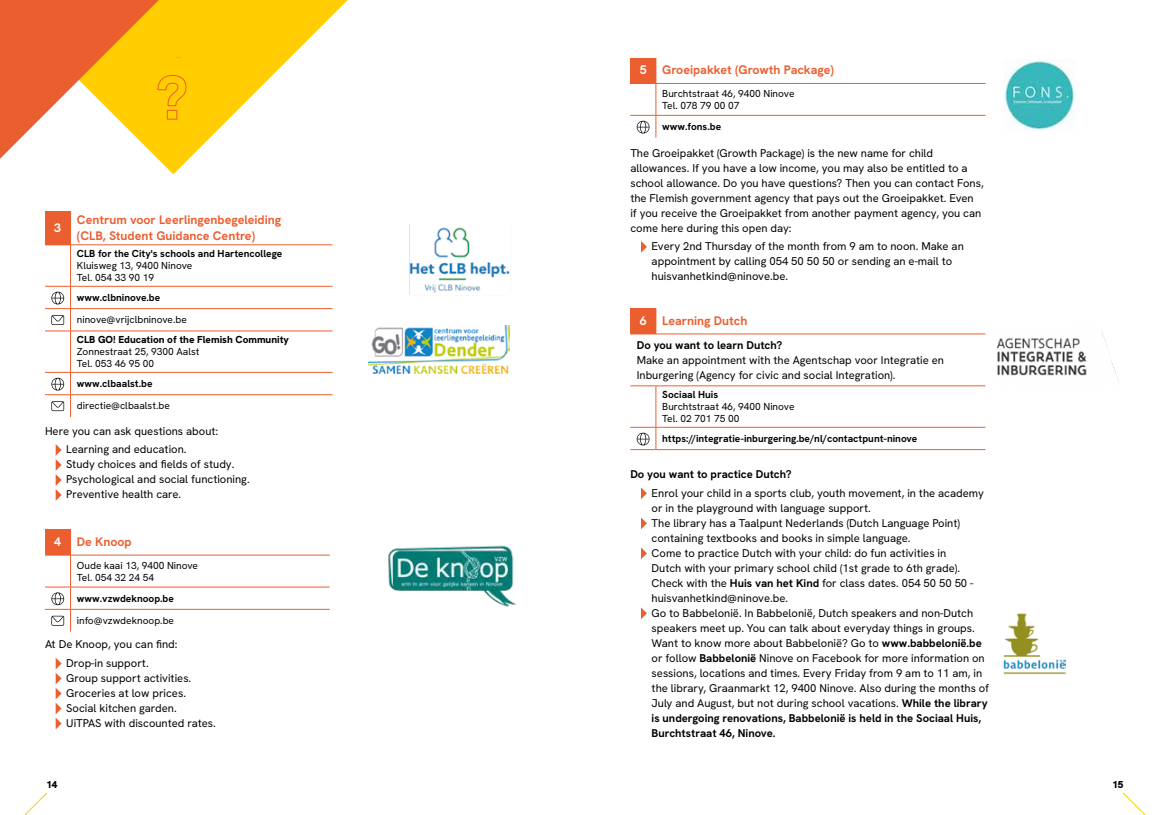
<style>
.page{position:relative;width:1170px;height:815px;background:#fff}
.page>*{position:absolute;margin:0;border:0;box-sizing:border-box;transform-origin:0 0}
.t1{font:700 12.38px/16.2px "HK Grotesk";color:#eb5e2f}
.t2{font:700 12.38px "HK Grotesk";color:#fff}
.t3{font:11.25px/15px "HK Grotesk";color:#000}
.t4{font:700 11.25px "HK Grotesk";color:#000}
.t5{font:10.12px/12.1px "HK Grotesk";color:#000}
.t6{font:700 10.12px "HK Grotesk";color:#000}
.t7{font:800 10.12px "HK Grotesk";color:#000}
.t8{font:900 10px "HK Grotesk";color:#000}
.s1{font-weight:700}
</style>
<div class="page">
<img style="left:409px;top:224px;width:101px;height:71px">
<img style="left:1004px;top:60px;width:71px;height:70px">
<img style="left:1003px;top:613px;width:62px;height:62px">
<img style="left:996px;top:333px;width:123px;height:49px">
<img style="left:368px;top:326px;width:141px;height:47px">
<img style="left:388px;top:545px;width:128px;height:62px">
<svg style="left:158px;top:0;width:189px;height:174px"></svg>
<svg style="left:0;top:0;width:187px;height:159px"></svg>
<div style="left:45px;top:211px;width:26px;height:34px;background:#eb5e2f"></div>
<svg style="left:45px;top:245px;width:25px;height:1px"></svg>
<hr style="left:71px;top:245px;width:261px;height:1px;background:#eb5e2f">
<hr style="left:70px;top:245px;width:1px;height:41px;background:#eb5e2f">
<hr style="left:71px;top:286px;width:261px;height:1px;background:#eb5e2f">
<hr style="left:71px;top:308px;width:261px;height:1px;background:#eb5e2f">
<hr style="left:71px;top:331px;width:261px;height:1px;background:#eb5e2f">
<hr style="left:70px;top:331px;width:1px;height:41px;background:#eb5e2f">
<hr style="left:71px;top:372px;width:261px;height:1px;background:#eb5e2f">
<hr style="left:71px;top:394px;width:261px;height:1px;background:#eb5e2f">
<svg style="left:45px;top:286px;width:26px;height:46px"></svg>
<svg style="left:45px;top:372px;width:26px;height:45px"></svg>
<svg style="left:630px;top:58px;width:26px;height:26px"></svg>
<hr style="left:656px;top:83px;width:329px;height:1px;background:#eb5e2f">
<hr style="left:655px;top:84px;width:1px;height:31px;background:#eb5e2f">
<hr style="left:656px;top:115px;width:329px;height:1px;background:#eb5e2f">
<svg style="left:630px;top:115px;width:26px;height:23px"></svg>
<svg style="left:45px;top:530px;width:26px;height:26px"></svg>
<hr style="left:71px;top:555px;width:259px;height:1px;background:#eb5e2f">
<hr style="left:70px;top:555px;width:1px;height:32px;background:#eb5e2f">
<hr style="left:71px;top:587px;width:259px;height:1px;background:#eb5e2f">
<hr style="left:71px;top:609px;width:259px;height:1px;background:#eb5e2f">
<svg style="left:45px;top:587px;width:26px;height:45px"></svg>
<svg style="left:630px;top:308px;width:26px;height:27px"></svg>
<hr style="left:656px;top:334px;width:329px;height:1px;background:#eb5e2f">
<svg style="left:630px;top:386px;width:25px;height:1px"></svg>
<hr style="left:656px;top:386px;width:329px;height:1px;background:#eb5e2f">
<hr style="left:655px;top:386px;width:1px;height:41px;background:#eb5e2f">
<hr style="left:656px;top:427px;width:329px;height:1px;background:#eb5e2f">
<hr style="left:656px;top:449px;width:329px;height:1px;background:#eb5e2f">
<svg style="left:630px;top:427px;width:26px;height:23px"></svg>
<svg style="left:56px;top:444px;width:6px;height:57px"></svg>
<svg style="left:641px;top:241px;width:6px;height:12px"></svg>
<svg style="left:56px;top:658px;width:6px;height:71px"></svg>
<svg style="left:641px;top:487px;width:6px;height:12px"></svg>
<svg style="left:641px;top:517px;width:6px;height:12px"></svg>
<svg style="left:641px;top:547px;width:6px;height:12px"></svg>
<svg style="left:641px;top:607px;width:6px;height:12px"></svg>
<svg style="left:24px;top:792px;width:24px;height:23px"></svg>
<svg style="left:1122px;top:792px;width:24px;height:23px"></svg>
<p class="t2" style="left:54px;top:220px;width:8px">3</p>
<p class="t1" style="left:77px;top:211px;width:206px">Centrum voor Leerlingenbegeleiding (CLB, Student Guidance Centre)</p>
<p class="t6" style="left:77px;top:247px;width:207px">CLB for the City's schools and Hartencollege</p>
<p class="t5" style="left:77px;top:259px;width:117px">Kluisweg 13, 9400 Ninove<br>Tel. 054 33 90 19</p>
<p class="t6" style="left:77px;top:291px;width:85px">www.clbninove.be</p>
<p class="t5" style="left:77px;top:314px;width:111px">ninove@vrijclbninove.be</p>
<p class="t7" style="left:77px;top:333px;width:214px">CLB GO! Education of the Flemish Community</p>
<p class="t5" style="left:77px;top:345px;width:124px">Zonnestraat 25, 9300 Aalst<br>Tel. 053 46 95 00</p>
<p class="t6" style="left:77px;top:377px;width:77px">www.clbaalst.be</p>
<p class="t5" style="left:77px;top:400px;width:94px">directie@clbaalst.be</p>
<p class="t3" style="left:66px;top:421px;width:153px;line-height:18.5px;text-indent:-21px">Here you can ask questions about:<br>Learning and education.</p>
<p class="t3" style="left:66px;top:456px;width:185px">Study choices and fields of study.<br>Psychological and social functioning.<br>Preventive health care.</p>
<p class="t2" style="left:54px;top:534px;width:8px">4</p>
<p class="t1" style="left:77px;top:533px;width:56px">De Knoop</p>
<p class="t5" style="left:77px;top:559px;width:123px">Oude kaai 13, 9400 Ninove<br>Tel. 054 32 24 54</p>
<p class="t6" style="left:77px;top:592px;width:98px">www.vzwdeknoop.be</p>
<p class="t5" style="left:77px;top:614px;width:99px">info@vzwdeknoop.be</p>
<p class="t3" style="left:66px;top:635px;width:113px;line-height:18.5px;text-indent:-21px">At De Knoop, you can find:<br>Drop-in support.</p>
<p class="t3" style="left:66px;top:670px;width:151px">Group support activities.<br>Groceries at low prices.<br>Social kitchen garden.<br>UiTPAS with discounted rates.</p>
<p class="t2" style="left:639px;top:62px;width:8px">5</p>
<p class="t1" style="left:662px;top:62px;width:173px">Groeipakket (Growth Package)</p>
<p class="t5" style="left:662px;top:87px;width:134px">Burchtstraat 46, 9400 Ninove<br>Tel. 078 79 00 07</p>
<p class="t6" style="left:662px;top:120px;width:60px">www.fons.be</p>
<p class="t3" style="left:630px;top:145px;width:355px">The Groeipakket (Growth Package) is the new name for child allowances. If you have a low income, you may also be entitled to a school allowance. Do you have questions? Then you can contact Fons, the Flemish government agency that pays out the Groeipakket. Even<br>if you receive the Groeipakket from another payment agency, you can come here during this open day:</p>
<p class="t3" style="left:651px;top:238px;width:314px">Every 2nd Thursday of the month from 9 am to noon. Make an appointment by calling 054 50 50 50 or sending an e-mail to huisvanhetkind@ninove.be.</p>
<p class="t2" style="left:639px;top:313px;width:8px">6</p>
<p class="t1" style="left:662px;top:312px;width:87px">Learning Dutch</p>
<p class="t4" style="left:636px;top:337px;width:147px">Do you want to learn Dutch?</p>
<p class="t3" style="left:636px;top:352px;width:309px">Make an appointment with the Agentschap voor Integratie en<br>Inburgering (Agency for civic and social Integration).</p>
<p class="t6" style="left:662px;top:388px;width:57px">Sociaal Huis</p>
<p class="t5" style="left:662px;top:400px;width:134px">Burchtstraat 46, 9400 Ninove<br>Tel. 02 701 75 00</p>
<p class="t6" style="left:662px;top:432px;width:256px">https://integratie-inburgering.be/nl/contactpunt-ninove</p>
<p class="t4" style="left:630px;top:467px;width:163px">Do you want to practice Dutch?</p>
<p class="t3" style="left:651px;top:485px;width:339px">Enrol your child in a sports club, youth movement, in the academy or in the playground with language support.<br>The library has a Taalpunt Nederlands (Dutch Language Point) containing textbooks and books in simple language.<br>Come to practice Dutch with your child: do fun activities in<br>Dutch with your primary school child (1st grade to 6th grade).<br>Check with the <span class="s1">Huis van het Kind</span> for class dates. 054 50 50 50 - huisvanhetkind@ninove.be.<br>Go to Babbelonië. In Babbelonië, Dutch speakers and non-Dutch speakers meet up. You can talk about everyday things in groups.<br>Want to know more about Babbelonië? Go to <span class="s1">www.babbelonië.be </span>or follow <span class="s1">Babbelonië</span> Ninove on Facebook for more information on sessions, locations and times. Every Friday from 9 am to 11 am, in the library, Graanmarkt 12, 9400 Ninove. Also during the months of July and August, but not during school vacations. <span class="s1">While the library is undergoing renovations, Babbelonië is held in the Sociaal Huis, Burchtstraat 46, Ninove.</span></p>
<p class="t8" style="left:47px;top:778px;width:12px">14</p>
<p class="t8" style="left:1112px;top:778px;width:12px">15</p>
</div>
